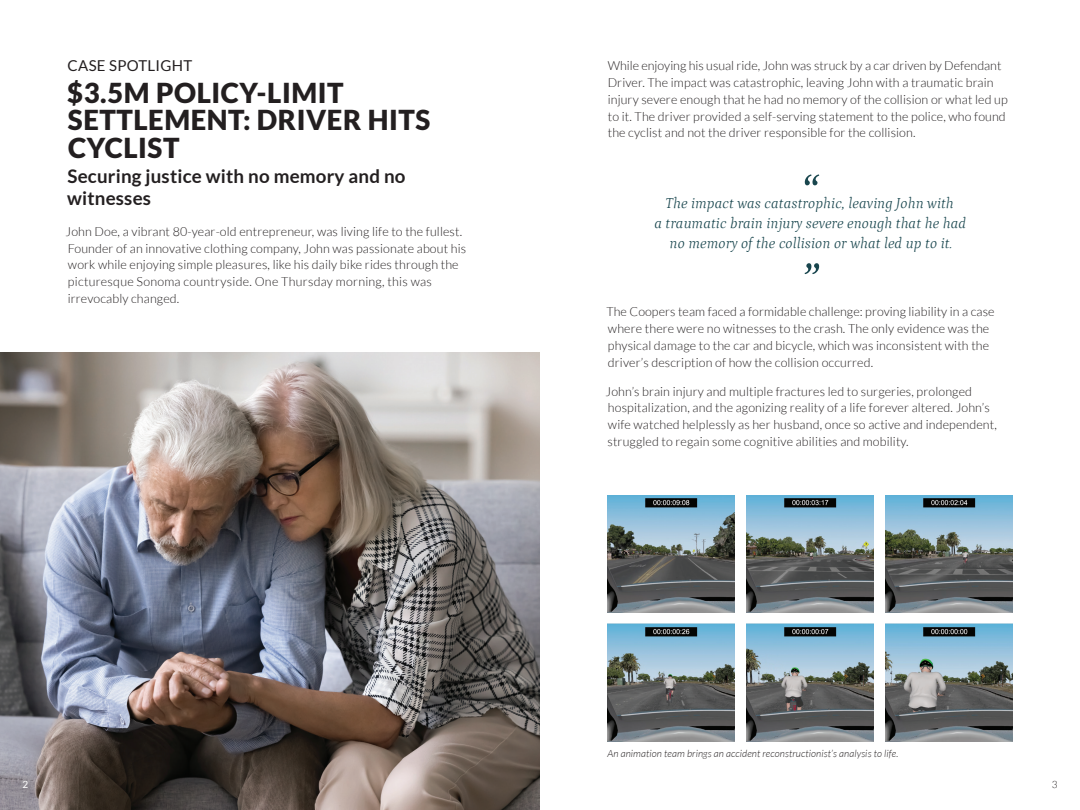
<style>
.page{position:relative;width:1080px;height:810px;background:#fff}
.page>*{position:absolute;margin:0;border:0;box-sizing:border-box;transform-origin:0 0}
.quote_mark_-_top{font:italic 55px "Petrona";color:#19464e}
.quote_mark_-_bottom{font:italic 55px "Petrona";color:#19464e}
.t1{font:900 27.5px/27.5px "Lato";letter-spacing:.02em;color:#231f20}
.subtitle{font:700 18.75px/22.5px "Lato";letter-spacing:.01em;color:#231f20}
.quote_-_text{font:italic 15px/20px "Petrona";letter-spacing:.01em;color:#19464e;text-align:center}
.supertitle{font:15px "Lato";letter-spacing:.02em;color:#231f20}
.body{font:300 12.5px/16.9px "Lato";letter-spacing:.01em;color:#231f20}
.t2{font:italic 300 10px "Lato";letter-spacing:.01em;color:#231f20}
.t3{font:10px "Lato";color:#fff}
.t4{font:300 10px "Lato";color:#231f20}
</style>
<div class="page">
<img style="left:608px;top:624px;width:126px;height:117px">
<img style="left:886px;top:624px;width:126px;height:117px">
<img style="left:747px;top:624px;width:126px;height:117px">
<img style="left:886px;top:495px;width:126px;height:118px">
<img style="left:747px;top:495px;width:126px;height:118px">
<img style="left:608px;top:495px;width:126px;height:118px">
<img style="left:0;top:352px;width:540px;height:458px">
<p class="supertitle" style="left:68px;top:57px;width:126px">CASE SPOTLIGHT</p>
<p class="t1" style="left:67px;top:78px;width:365px">$3.5M POLICY-LIMIT<br>SETTLEMENT: DRIVER HITS<br>CYCLIST</p>
<p class="subtitle" style="left:67px;top:164px;width:340px">Securing justice with no memory and no witnesses</p>
<p class="body" style="left:66px;top:223px;width:402px">John Doe, a vibrant 80-year-old entrepreneur, was living life to the fullest.<br>Founder of an innovative clothing company, John was passionate about his work while enjoying simple pleasures, like his daily bike rides through the picturesque Sonoma countryside. One Thursday morning, this was irrevocably changed.</p>
<p class="body" style="left:608px;top:57px;width:402px">While enjoying his usual ride, John was struck by a car driven by Defendant Driver. The impact was catastrophic, leaving John with a traumatic brain injury severe enough that he had no memory of the collision or what led up to it. The driver provided a self-serving statement to the police, who found the cyclist and not the driver responsible for the collision.</p>
<p class="quote_mark_-_top" style="left:799px;top:153px;width:20px">“</p>
<p class="quote_-_text" style="left:654px;top:212px;width:313px">a traumatic brain injury severe enough that he had no memory of the collision or what led up to it.</p>
<p class="quote_mark_-_bottom" style="left:800px;top:242px;width:20px">”</p>
<p class="quote_-_text" style="left:666px;top:192px;width:290px">The impact was catastrophic, leaving John with</p>
<p class="body" style="left:606px;top:303px;width:390px">The Coopers team faced a formidable challenge: proving liability in a case where there were no witnesses to the crash. The only evidence was the physical damage to the car and bicycle, which was inconsistent with the driver’s description of how the collision occurred.</p>
<p class="body" style="left:606px;top:383px;width:393px">John’s brain injury and multiple fractures led to surgeries, prolonged hospitalization, and the agonizing reality of a life forever altered. John’s wife watched helplessly as her husband, once so active and independent, struggled to regain some cognitive abilities and mobility.</p>
<p class="t2" style="left:607px;top:748px;width:292px">An animation team brings an accident reconstructionist’s analysis to life.</p>
<p class="t3" style="left:22px;top:778px;width:7px">2</p>
<p class="t4" style="left:1052px;top:779px;width:7px">3</p>
</div>
